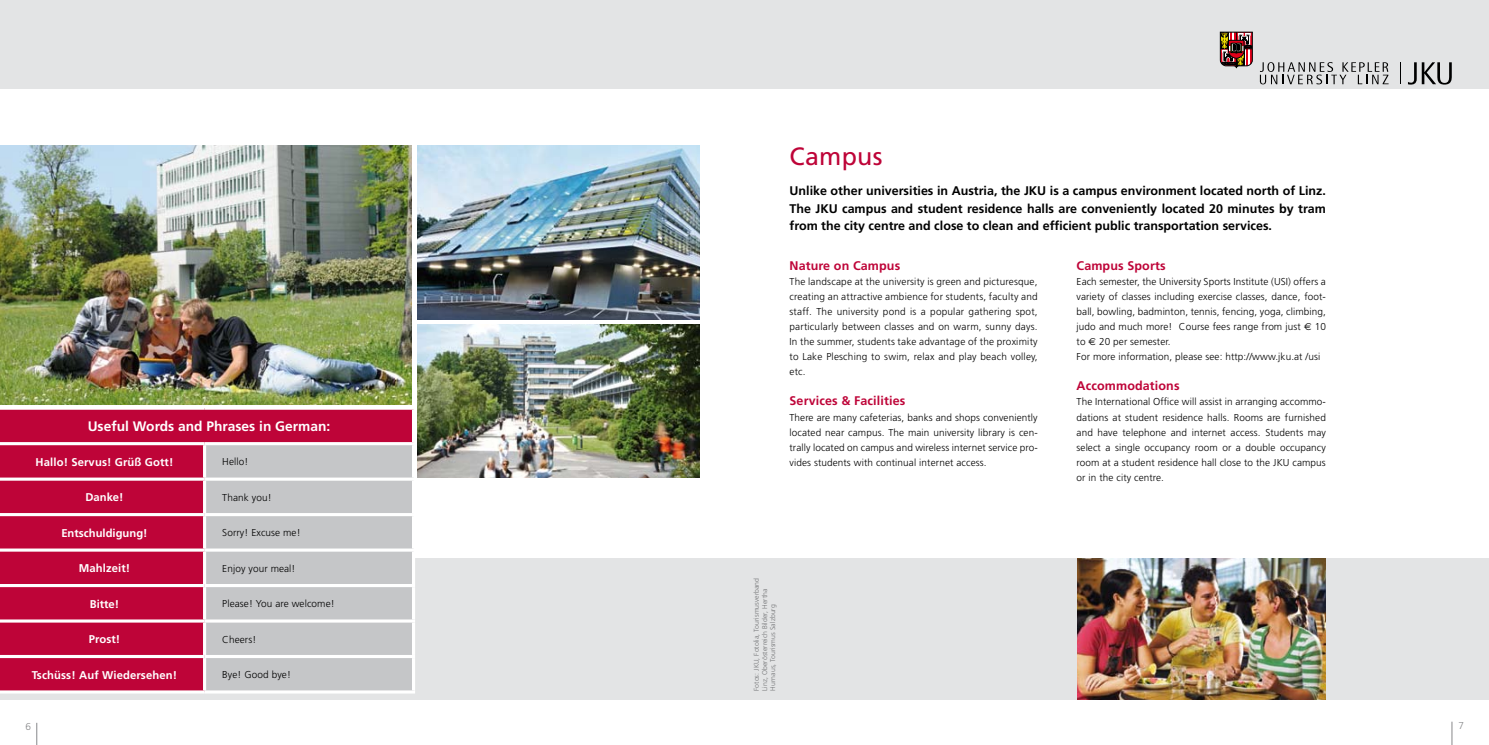
<style>
.page{position:relative;width:1489px;height:745px;background:#fff}
.page>*{position:absolute;margin:0;border:0;box-sizing:border-box;transform-origin:0 0}
.t1{font:25px "Frutiger";letter-spacing:.01em;color:#be0438}
.t2{font:700 13.75px "Frutiger";color:#fff}
.t3{font:700 12.5px/17.5px "Frutiger";color:#000;text-align:justify}
.t4{font:700 12.5px "Frutiger";letter-spacing:.01em;color:#be0438}
.t5{font:700 11.25px "Frutiger";letter-spacing:.01em;color:#fff}
.t6{font:300 10px/15px "Frutiger";letter-spacing:.01em;color:#000;text-align:justify}
.t7{font:300 10px "Frutiger";color:#87888a}
.t8{font:300 6.88px/8.1px "Frutiger";letter-spacing:.01em;color:#707173}
.s1{font-family:"Euro Sans";font-weight:400}
</style>
<div class="page">
<svg style="left:37px;top:723px;width:1px;height:21px"></svg>
<svg style="left:1451px;top:721px;width:1px;height:23px"></svg>
<div style="left:0;top:558px;width:1488px;height:141px;background:#e3e4e5"></div>
<img style="left:1077px;top:558px;width:248px;height:141px">
<img style="left:417px;top:324px;width:282px;height:153px">
<img style="left:0;top:145px;width:412px;height:259px">
<div style="left:0;top:0;width:1488px;height:89px;background:#e3e4e5"></div>
<svg style="left:1219px;top:32px;width:33px;height:36px"></svg>
<svg style="left:1400px;top:62px;width:1px;height:22px"></svg>
<svg style="left:1408px;top:62px;width:43px;height:22px"></svg>
<svg style="left:1259px;top:62px;width:129px;height:22px"></svg>
<img style="left:417px;top:145px;width:282px;height:174px">
<div style="left:0;top:409px;width:412px;height:281px;background:#be0438"></div>
<div style="left:206px;top:445px;width:206px;height:245px;background:#c5c6c8"></div>
<hr style="left:204px;top:442px;width:211px;height:3px;background:#fff">
<hr style="left:204px;top:477px;width:211px;height:3px;background:#fff">
<hr style="left:0;top:442px;width:204px;height:3px;background:#fff">
<hr style="left:203px;top:445px;width:3px;height:32px;background:#fff">
<hr style="left:0;top:477px;width:204px;height:3px;background:#fff">
<hr style="left:203px;top:480px;width:3px;height:32px;background:#fff">
<hr style="left:203px;top:516px;width:3px;height:32px;background:#fff">
<svg style="left:0;top:512px;width:204px;height:4px"></svg>
<svg style="left:204px;top:512px;width:208px;height:4px"></svg>
<hr style="left:0;top:548px;width:204px;height:3px;background:#fff">
<hr style="left:204px;top:548px;width:211px;height:3px;background:#fff">
<hr style="left:203px;top:551px;width:3px;height:32px;background:#fff">
<hr style="left:412px;top:551px;width:3px;height:32px;background:#fff">
<hr style="left:0;top:583px;width:204px;height:3px;background:#fff">
<hr style="left:204px;top:583px;width:211px;height:3px;background:#fff">
<hr style="left:203px;top:586px;width:3px;height:33px;background:#fff">
<hr style="left:412px;top:586px;width:3px;height:33px;background:#fff">
<hr style="left:0;top:619px;width:204px;height:3px;background:#fff">
<hr style="left:204px;top:619px;width:211px;height:3px;background:#fff">
<hr style="left:203px;top:622px;width:3px;height:32px;background:#fff">
<hr style="left:412px;top:622px;width:3px;height:32px;background:#fff">
<hr style="left:0;top:654px;width:204px;height:3px;background:#fff">
<hr style="left:204px;top:654px;width:211px;height:3px;background:#fff">
<hr style="left:203px;top:657px;width:3px;height:33px;background:#fff">
<hr style="left:412px;top:657px;width:3px;height:33px;background:#fff">
<hr style="left:0;top:690px;width:204px;height:3px;background:#fff">
<hr style="left:204px;top:690px;width:211px;height:3px;background:#fff">
<h2 class="t2" style="left:88px;top:418px;width:244px">Useful Words and Phrases in German:</h2>
<p class="t5" style="left:36px;top:455px;width:139px">Hallo! Servus! Grüß Gott!</p>
<p class="t6" style="left:222px;top:454px;width:28px">Hello!</p>
<p class="t5" style="left:85px;top:490px;width:40px">Danke!</p>
<p class="t6" style="left:222px;top:489px;width:51px">Thank you!</p>
<p class="t5" style="left:61px;top:526px;width:88px">Entschuldigung!</p>
<p class="t6" style="left:222px;top:525px;width:80px">Sorry! Excuse me!</p>
<p class="t5" style="left:79px;top:561px;width:53px">Mahlzeit!</p>
<p class="t6" style="left:222px;top:560px;width:75px">Enjoy your meal!</p>
<p class="t5" style="left:90px;top:596px;width:31px">Bitte!</p>
<p class="t6" style="left:222px;top:596px;width:114px">Please! You are welcome!</p>
<p class="t5" style="left:89px;top:632px;width:33px">Prost!</p>
<p class="t6" style="left:222px;top:631px;width:35px">Cheers!</p>
<p class="t5" style="left:32px;top:667px;width:147px">Tschüss! Auf Wiedersehen!</p>
<p class="t6" style="left:222px;top:666px;width:70px">Bye! Good bye!</p>
<h1 class="t1" style="left:789px;top:141px;width:94px">Campus</h1>
<p class="t3" style="left:789px;top:182px;width:538px">Unlike other universities in Austria, the JKU is a campus environment located north of Linz.<br>The JKU campus and student residence halls are conveniently located 20 minutes by tram from the city centre and close to clean and efficient public transportation services.</p>
<p class="t4" style="left:789px;top:258px;width:112px">Nature on Campus</p>
<p class="t6" style="left:789px;top:274px;width:250px">The landscape at the university is green and picturesque, creating an attractive ambience for students, faculty and staff. The university pond is a popular gathering spot, particularly between classes and on warm, sunny days.<br>In the summer, students take advantage of the proximity to Lake Plesching to swim, relax and play beach volley, etc.</p>
<p class="t4" style="left:789px;top:393px;width:117px">Services &amp; Facilities</p>
<p class="t6" style="left:789px;top:409px;width:250px">There are many cafeterias, banks and shops conveniently located near campus. The main university library is cen&shy;trally located on campus and wireless internet service pro&shy;vides students with continual internet access.</p>
<p class="t4" style="left:1076px;top:258px;width:91px">Campus Sports</p>
<p class="t6" style="left:1076px;top:274px;width:251px;text-align:left">Each semester, the University Sports Institute (USI) offers a variety of classes including exercise classes, dance, foot&shy;ball, bowling, badminton, tennis, fencing, yoga, climbing, judo and much more! Course fees range from just <span class="s1">€</span> 10 to <span class="s1">€</span> 20 per semester.<br>For more information, please see: http://www.jku.at /usi</p>
<p class="t4" style="left:1076px;top:378px;width:105px">Accommodations</p>
<p class="t6" style="left:1076px;top:394px;width:251px">The International Office will assist in arranging accommo&shy;dations at student residence halls. Rooms are furnished and have telephone and internet access. Students may select a single occupancy room or a double occupancy room at a student residence hall close to the JKU campus or in the city centre.</p>
<p class="t8" style="left:752px;top:690px;width:114px;rotate:-90deg">Fotos: JKU, Fotolia, Tourismusverband<br>Linz, Oberösterreich Bilder, Hertha<br>Hurnaus, Tourismus Salzburg</p>
<p class="t7" style="left:25px;top:720px;width:7px">6</p>
<p class="t7" style="left:1458px;top:719px;width:7px">7</p>
</div>
